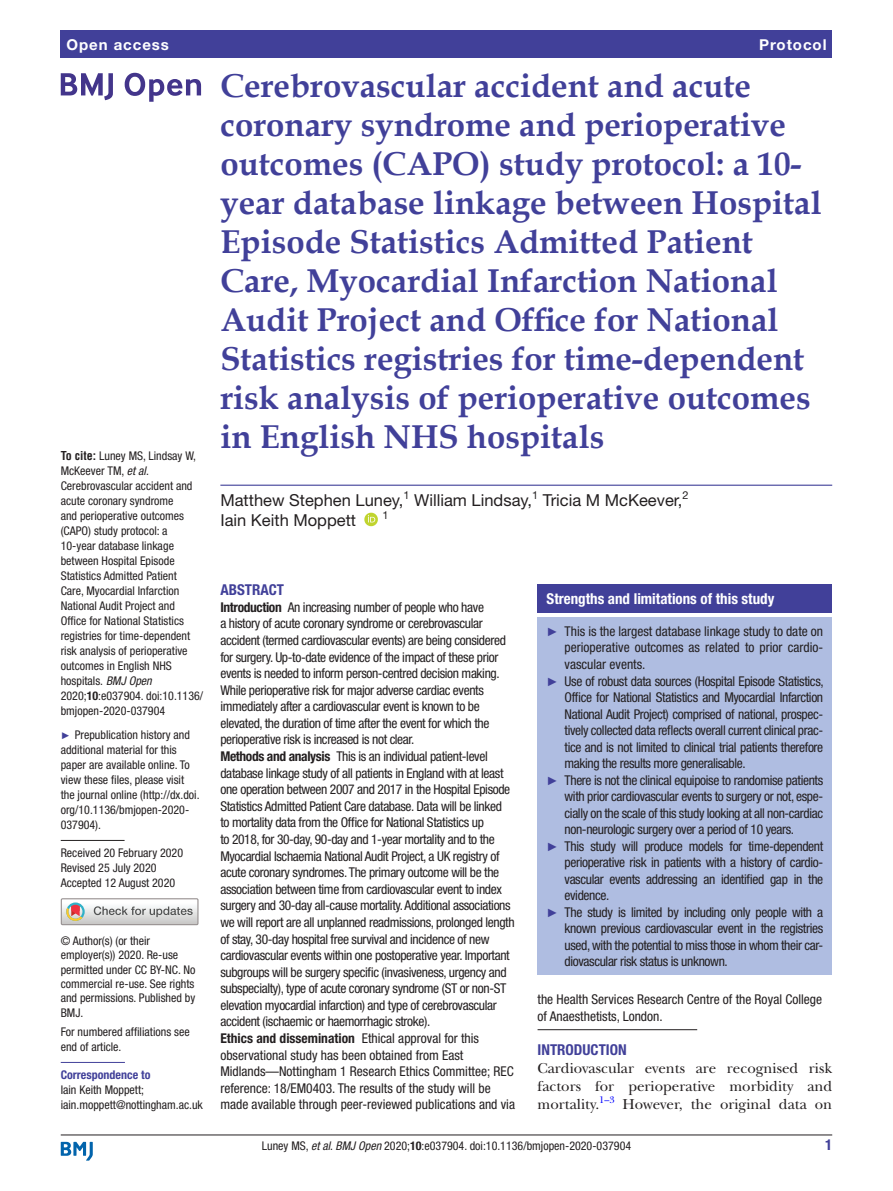
<style>
.page{position:relative;width:893px;height:1191px;background:#fff}
.page>*{position:absolute;margin:0;border:0;box-sizing:border-box;transform-origin:0 0}
.t1{font:700 33px/39px "Book Antiqua";color:#414099}
.t2{font:16.5px/19.8px "Helvetica Neue LT Std";color:#231f20}
.t3{font:15px/18px "New Baskerville";color:#231f20;text-align:justify}
.t4{font:700 condensed 15px "Helvetica Neue LT Std";color:#fff}
.t5{font:700 condensed 15px "Helvetica Neue LT Std";color:#414099}
.t6{font:700 15px "Helvetica Neue LT Std";letter-spacing:.065em;color:#fff}
.t7{font:condensed 13.5px/16.6px "Helvetica Neue LT Std";letter-spacing:-.025em;color:#231f20}
.t8{font:condensed 13.5px/16.5px "Helvetica Neue LT Std";color:#231f20}
.t9{font:condensed 12px/15px "Helvetica Neue LT Std";color:#231f20}
.t10{font:700 condensed 12px "Helvetica Neue LT Std";color:#414099}
.t11{font:10.95px "Helvetica Neue LT Std";color:#231f20}
.t12{font:9.9px "New Baskerville";color:#00f}
.s1{font-family:"Helvetica LT Std";font-weight:700}
.s2{font-style:italic}
.s3{font-weight:700}
.s4{font-family:"Arial";font-stretch:normal;font-size:9.75px;color:#414099}
.s5{font-family:"Arial";font-stretch:normal;font-size:12px;color:#414099}
</style>
<div class="page">
<hr style="left:61px;top:1134px;width:771px;height:1px;background:#231f20">
<svg style="left:61px;top:1141px;width:32px;height:19px"></svg>
<div style="left:61px;top:31px;width:771px;height:27px;background:#414099"></div>
<hr style="left:220px;top:484px;width:612px;height:2px;background:#414099">
<svg style="left:364px;top:513px;width:14px;height:13px"></svg>
<hr style="left:61px;top:840px;width:64px;height:1px;background:#231f20">
<hr style="left:61px;top:1062px;width:64px;height:1px;background:#414099">
<svg style="left:61px;top:73px;width:52px;height:27px"></svg>
<svg style="left:125px;top:73px;width:76px;height:29px"></svg>
<div style="left:61px;top:898px;width:138px;height:27px;border:1px solid #969090"></div>
<svg style="left:61px;top:898px;width:137px;height:26px"></svg>
<hr style="left:538px;top:1029px;width:159px;height:1px;background:#231f20">
<div style="left:538px;top:584px;width:294px;height:29px;background:#414099"></div>
<div style="left:538px;top:617px;width:294px;height:358px;background:#afbde1"></div>
<p class="t6" style="left:66px;top:35px;width:104px">Open access</p>
<p class="t9" style="left:61px;top:448px;width:144px"><span class="s1">To cite:</span> Luney MS, Lindsay W,<br>McKeever TM, <span class="s2">et al</span>.<br>Cerebrovascular accident and acute coronary syndrome<br>and perioperative outcomes (CAPO) study protocol: a<br>10-year database linkage between Hospital Episode<br>Statistics Admitted Patient<br>Care, Myocardial Infarction<br>National Audit Project and<br>Office for National Statistics registries for time-dependent risk analysis of perioperative outcomes in English NHS hospitals. <span class="s2">BMJ Open<br></span>2020;<span class="s3">10</span>:e037904. doi:10.1136/ bmjopen-2020-037904</p>
<p class="t9" style="left:61px;top:727px;width:140px"><span class="s4">►</span> Prepublication history and additional material for this paper are available online. To view these files, please visit the journal online (http://dx.doi. org/10.1136/bmjopen-2020-<br>037904).</p>
<p class="t9" style="left:61px;top:845px;width:124px">Received 20 February 2020<br>Revised 25 July 2020<br>Accepted 12 August 2020</p>
<p class="t9" style="left:61px;top:933px;width:136px;line-height:14.4px">© Author(s) (or their employer(s)) 2020. Re-use permitted under CC BY-NC. No commercial re-use. See rights and permissions. Published by<br>BMJ.</p>
<p class="t9" style="left:61px;top:1024px;width:130px">For numbered affiliations see end of article.</p>
<p class="t10" style="left:61px;top:1067px;width:91px">Correspondence to</p>
<p class="t9" style="left:61px;top:1082px;width:144px">Iain Keith Moppett; iain.moppett@nottingham.ac.uk</p>
<p class="t6" style="left:759px;top:35px;width:69px">Protocol</p>
<p class="t1" style="left:220px;top:66px;width:603px">Cerebrovascular accident and acute coronary syndrome and perioperative outcomes (CAPO) study protocol: a 10- year database linkage between Hospital Episode Statistics Admitted Patient Care, Myocardial Infarction National Audit Project and Office for National Statistics registries for time-dependent risk analysis of perioperative outcomes in English NHS hospitals</p>
<p class="t2" style="left:220px;top:490px;width:470px">Matthew Stephen Luney,<sup>1</sup> William Lindsay,<sup>1</sup> Tricia M McKeever,<sup>2<br></sup>Iain Keith Moppett</p>
<p class="t11" style="left:382px;top:508px;width:8px">1</p>
<p class="t5" style="left:220px;top:581px;width:65px">ABSTRACT</p>
<p class="t7" style="left:220px;top:598px;width:296px"><span class="s3">Introduction</span> An increasing number of people who have<br>a history of acute coronary syndrome or cerebrovascular accident (termed cardiovascular events) are being considered for surgery. Up-to-date evidence of the impact of these prior events is needed to inform person-centred decision making.<br>While perioperative risk for major adverse cardiac events immediately after a cardiovascular event is known to be elevated, the duration of time after the event for which the perioperative risk is increased is not clear.<br><span class="s3">Methods and analysis</span> This is an individual patient-level database linkage study of all patients in England with at least one operation between 2007 and 2017 in the Hospital Episode Statistics Admitted Patient Care database. Data will be linked<br>to mortality data from the Office for National Statistics up<br>to 2018, for 30-day, 90-day and 1-year mortality and to the Myocardial Ischaemia National Audit Project, a UK registry of acute coronary syndromes. The primary outcome will be the association between time from cardiovascular event to index surgery and 30-day all-cause mortality. Additional associations we will report are all unplanned readmissions, prolonged length of stay, 30-day hospital free survival and incidence of new cardiovascular events within one postoperative year. Important subgroups will be surgery specific (invasiveness, urgency and subspecialty), type of acute coronary syndrome (ST or non-ST elevation myocardial infarction) and type of cerebrovascular accident (ischaemic or haemorrhagic stroke).<br><span class="s3">Ethics and dissemination</span> Ethical approval for this observational study has been obtained from East Midlands—Nottingham 1 Research Ethics Committee; REC reference: 18/EM0403. The results of the study will be made available through peer-reviewed publications and via</p>
<p class="t4" style="left:547px;top:590px;width:229px">Strengths and limitations of this study</p>
<p class="t8" style="left:547px;top:623px;width:278px"><span class="s5">►</span> This is the largest database linkage study to date on</p>
<p class="t8" style="left:565px;top:639px;width:260px">perioperative outcomes as related to prior cardio-</p>
<p class="t8" style="left:565px;top:656px;width:82px">vascular events.</p>
<p class="t7" style="left:547px;top:672px;width:279px"><span class="s5">►</span> Use of robust data sources (Hospital Episode Statistics,</p>
<p class="t7" style="left:565px;top:689px;width:260px">Office for National Statistics and Myocardial Infarction</p>
<p class="t7" style="left:565px;top:705px;width:260px">National Audit Project) comprised of national, prospec-</p>
<p class="t7" style="left:565px;top:722px;width:260px">tively collected data reflects overall current clinical prac-</p>
<p class="t7" style="left:565px;top:738px;width:260px">tice and is not limited to clinical trial patients therefore</p>
<p class="t7" style="left:565px;top:755px;width:183px">making the results more generalisable.</p>
<p class="t7" style="left:547px;top:771px;width:278px"><span class="s5">►</span> There is not the clinical equipoise to randomise patients</p>
<p class="t7" style="left:565px;top:788px;width:260px">with prior cardiovascular events to surgery or not, espe-</p>
<p class="t7" style="left:565px;top:804px;width:260px">cially on the scale of this study looking at all non-cardiac</p>
<p class="t7" style="left:565px;top:821px;width:231px">non-neurologic surgery over a period of 10 years.</p>
<p class="t7" style="left:547px;top:837px;width:278px"><span class="s5">►</span> This study will produce models for time-dependent</p>
<p class="t7" style="left:565px;top:854px;width:260px">perioperative risk in patients with a history of cardio-</p>
<p class="t7" style="left:565px;top:870px;width:260px">vascular events addressing an identified gap in the</p>
<p class="t7" style="left:565px;top:887px;width:46px">evidence.</p>
<p class="t7" style="left:547px;top:903px;width:278px"><span class="s5">►</span> The study is limited by including only people with a</p>
<p class="t7" style="left:565px;top:920px;width:260px">known previous cardiovascular event in the registries</p>
<p class="t7" style="left:565px;top:936px;width:260px">used, with the potential to miss those in whom their car-</p>
<p class="t7" style="left:565px;top:953px;width:165px">diovascular risk status is unknown.</p>
<p class="t8" style="left:538px;top:991px;width:286px">the Health Services Research Centre of the Royal College of Anaesthetists, London.</p>
<p class="t5" style="left:538px;top:1041px;width:91px">INTRODUCTION</p>
<p class="t3" style="left:538px;top:1059px;width:296px">Cardiovascular events are recognised risk factors for perioperative morbidity and mortality.</p>
<p class="t12" style="left:599px;top:1093px;width:17px">1–3</p>
<p class="t3" style="left:622px;top:1095px;width:211px">However, the original data on</p>
<p class="t9" style="left:262px;top:1137px;width:371px">Luney MS, <span class="s2">et al</span>. <span class="s2">BMJ Open</span> 2020;<span class="s3">10</span>:e037904. doi:10.1136/bmjopen-2020-037904</p>
<p class="t5" style="left:825px;top:1135px;width:9px">1</p>
</div>
